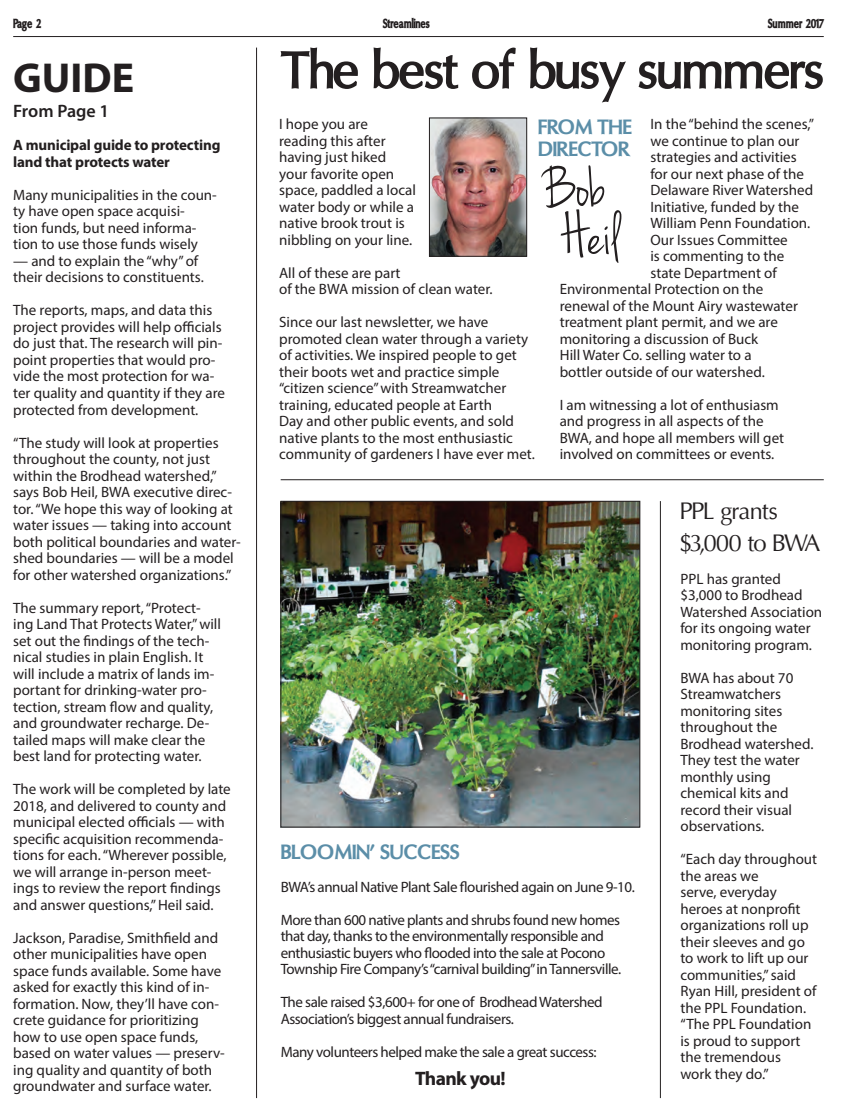
<style>
.page{position:relative;width:849px;height:1104px;background:#fff}
.page>*{position:absolute;margin:0;border:0;box-sizing:border-box;transform-origin:0 0}
.t1{font:700 54px "Oregon LDO";letter-spacing:-.02em;color:#231f20}
.t2{font:700 42px "Myriad Pro";color:#231f20}
.t3{font:24px/31.5px "Oregon LDO";letter-spacing:-.01em;color:#231f20}
.t4{font:21px/22.5px "Oregon LDO Black";color:#5b8ea8}
.t5{font:700 19.5px "Myriad Pro";letter-spacing:-.03em;color:#231f20}
.t6{font:600 18px "Myriad Pro";letter-spacing:-.005em;color:#231f20}
.t7{font:15px/16.5px "Myriad Pro";color:#231f20}
.t8{font:15px/16.5px "Myriad Pro";letter-spacing:-.03em;color:#231f20}
.t9{font:700 15px/16.5px "Myriad Pro";letter-spacing:-.01em;color:#231f20}
.t10{font:900 13.5px "Oregon LDO Condensed";letter-spacing:-.005em;color:#231f20}
</style>
<div class="page">
<hr style="left:13px;top:36px;width:810px;height:1px;background:#231f20">
<img style="left:431px;top:120px;width:94px;height:134px">
<div style="left:429px;top:118px;width:98px;height:138px;border:1px solid #231f20"></div>
<svg style="left:541px;top:165px;width:80px;height:98px"></svg>
<hr style="left:280px;top:479px;width:543px;height:1px;background:#231f20">
<hr style="left:256px;top:48px;width:1px;height:1050px;background:#231f20">
<img style="left:282px;top:503px;width:356px;height:322px">
<div style="left:280px;top:501px;width:360px;height:326px;border:1px solid #231f20"></div>
<hr style="left:660px;top:501px;width:1px;height:597px;background:#231f20">
<p class="t10" style="left:13px;top:16px;width:29px">Page 2</p>
<p class="t10" style="left:382px;top:16px;width:48px">Streamlines</p>
<p class="t10" style="left:767px;top:16px;width:58px">Summer 2017</p>
<h2 class="t2" style="left:13px;top:50px;width:122px">GUIDE</h2>
<p class="t6" style="left:13px;top:100px;width:97px">From Page 1</p>
<p class="t9" style="left:13px;top:137px;width:209px">A municipal guide to protecting land that protects water</p>
<p class="t7" style="left:13px;top:186px;width:205px">Many municipalities in the coun&shy;ty have open space acquisi-<br>tion funds, but need informa&shy;tion to use those funds wisely</p>
<p class="t7" style="left:13px;top:252px;width:192px">— and to explain the “why” of their decisions to constituents.</p>
<p class="t7" style="left:13px;top:302px;width:213px">The reports, maps, and data this project provides will help officials do just that. The research will pin&shy;point properties that would pro&shy;vide the most protection for wa&shy;ter quality and quantity if they are protected from development.</p>
<p class="t7" style="left:13px;top:434px;width:229px">“The study will look at properties throughout the county, not just within the Brodhead watershed,” says Bob Heil, BWA executive direc&shy;tor. “We hope this way of looking at water issues — taking into account both political boundaries and water&shy;shed boundaries — will be a model for other watershed organizations.”</p>
<p class="t7" style="left:13px;top:599px;width:209px">The summary report, “Protect&shy;ing Land That Protects Water,” will set out the findings of the tech&shy;nical studies in plain English. It will include a matrix of lands im&shy;portant for drinking-water pro&shy;tection, stream flow and quality, and groundwater recharge. De&shy;tailed maps will make clear the best land for protecting water.</p>
<p class="t7" style="left:13px;top:780px;width:219px">The work will be completed by late 2018, and delivered to county and municipal elected officials — with specific acquisition recommenda&shy;tions for each. “Wherever possible, we will arrange in-person meet&shy;ings to review the report findings and answer questions,” Heil said.</p>
<p class="t7" style="left:13px;top:929px;width:213px">Jackson, Paradise, Smithfield and other municipalities have open space funds available. Some have asked for exactly this kind of in&shy;formation. Now, they’ll have con&shy;crete guidance for prioritizing how to use open space funds, based on water values — preserv&shy;ing quality and quantity of both groundwater and surface water.</p>
<h1 class="t1" style="left:280px;top:39px;width:544px">The best of busy summers</h1>
<h3 class="t4" style="left:538px;top:116px;width:95px">FROM THE<br>DIRECTOR</h3>
<p class="t7" style="left:279px;top:115px;width:138px">I hope you are reading this after having just hiked your favorite open space, paddled a local water body or while a native brook trout is nibbling on your line.</p>
<p class="t7" style="left:279px;top:264px;width:215px">All of these are part<br>of the BWA mission of clean water.</p>
<p class="t7" style="left:279px;top:313px;width:257px">Since our last newsletter, we have promoted clean water through a variety of activities. We inspired people to get their boots wet and practice simple “citizen science” with Streamwatcher training, educated people at Earth<br>Day and other public events, and sold native plants to the most enthusiastic community of gardeners I have ever met.</p>
<p class="t7" style="left:650px;top:115px;width:165px">In the “behind the scenes,”</p>
<p class="t7" style="left:650px;top:132px;width:150px">we continue to plan our</p>
<p class="t7" style="left:650px;top:148px;width:148px">strategies and activities</p>
<p class="t7" style="left:650px;top:165px;width:155px">for our next phase of the</p>
<p class="t7" style="left:650px;top:181px;width:164px">Delaware River Watershed</p>
<p class="t7" style="left:650px;top:198px;width:150px">Initiative, funded by the</p>
<p class="t7" style="left:650px;top:214px;width:161px">William Penn Foundation.</p>
<p class="t7" style="left:650px;top:231px;width:139px">Our Issues Committee</p>
<p class="t7" style="left:650px;top:247px;width:135px">is commenting to the</p>
<p class="t7" style="left:650px;top:264px;width:128px">state Department of</p>
<p class="t7" style="left:559px;top:280px;width:205px">Environmental Protection on the</p>
<p class="t7" style="left:559px;top:297px;width:240px">renewal of the Mount Airy wastewater</p>
<p class="t7" style="left:559px;top:313px;width:220px">treatment plant permit, and we are</p>
<p class="t7" style="left:559px;top:330px;width:200px">monitoring a discussion of Buck</p>
<p class="t7" style="left:559px;top:346px;width:193px">Hill Water Co. selling water to a</p>
<p class="t7" style="left:559px;top:363px;width:206px">bottler outside of our watershed.</p>
<p class="t7" style="left:559px;top:396px;width:226px">I am witnessing a lot of enthusiasm and progress in all aspects of the BWA, and hope all members will get involved on committees or events.</p>
<h3 class="t4" style="left:280px;top:841px;width:181px">BLOOMIN’ SUCCESS</h3>
<p class="t8" style="left:280px;top:878px;width:355px">BWA’s annual Native Plant Sale flourished again on June 9-10.</p>
<p class="t8" style="left:280px;top:911px;width:342px">More than 600 native plants and shrubs found new homes that day, thanks to the environmentally responsible and enthusiastic buyers who flooded into the sale at Pocono Township Fire Company’s “carnival building” in Tannersville.</p>
<p class="t8" style="left:280px;top:993px;width:323px">The sale raised $3,600+ for one of Brodhead Watershed<br>Association’s biggest annual fundraisers.</p>
<p class="t8" style="left:280px;top:1043px;width:317px">Many volunteers helped make the sale a great success:</p>
<h3 class="t5" style="left:415px;top:1066px;width:92px">Thank you!</h3>
<h3 class="t3" style="left:680px;top:496px;width:141px">PPL grants $3,000 to BWA</h3>
<p class="t7" style="left:680px;top:570px;width:143px">PPL has granted $3,000 to Brodhead<br>Watershed Association for its ongoing water monitoring program.</p>
<p class="t7" style="left:680px;top:669px;width:134px">BWA has about 70<br>Streamwatchers monitoring sites throughout the<br>Brodhead watershed.<br>They test the water monthly using chemical kits and record their visual observations.</p>
<p class="t7" style="left:680px;top:850px;width:138px">“Each day throughout the areas we<br>serve, everyday heroes at nonprofit organizations roll up their sleeves and go to work to lift up our communities,” said<br>Ryan Hill, president of the PPL Foundation. “The PPL Foundation is proud to support the tremendous<br>work they do.”</p>
</div>
